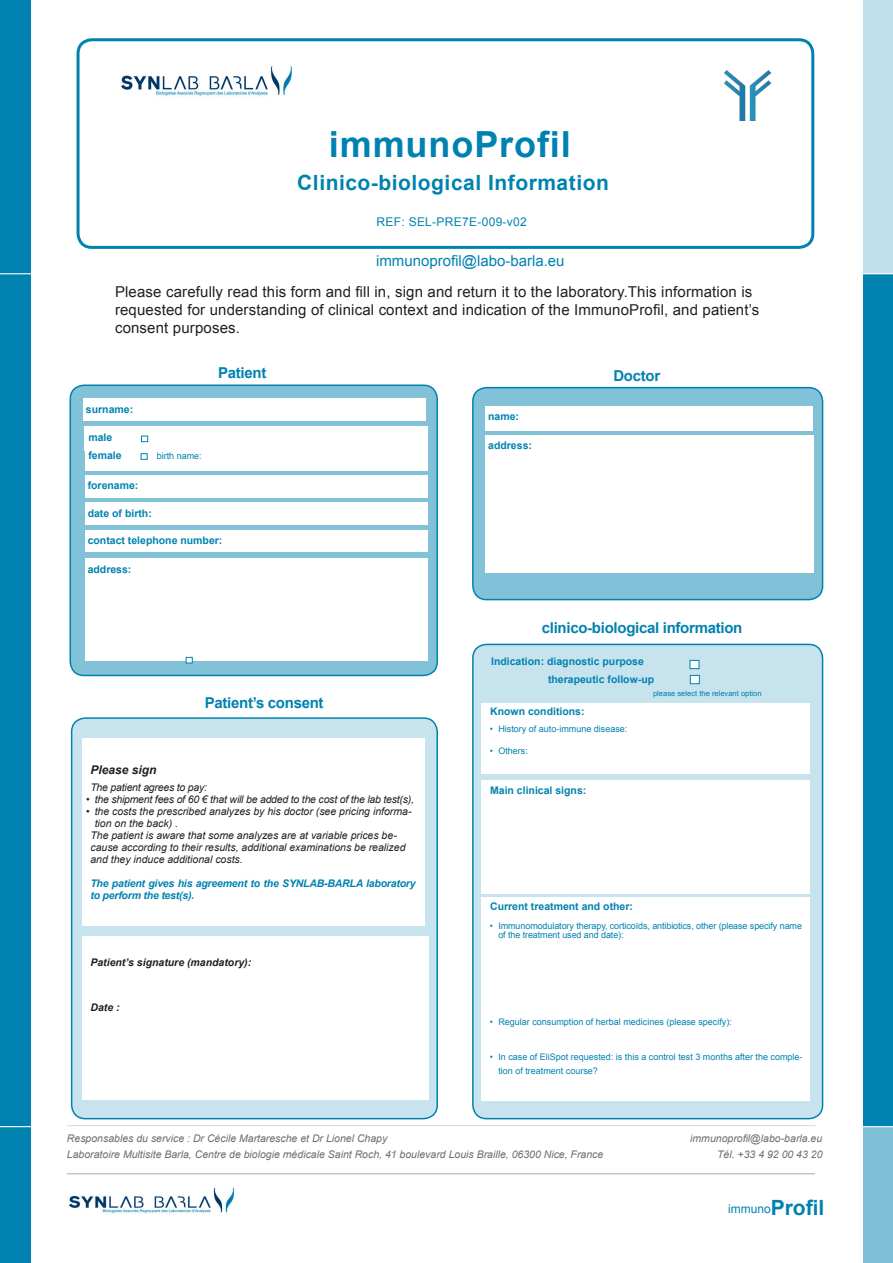
<style>
.page{position:relative;width:893px;height:1263px;background:#fff}
.page>*{position:absolute;margin:0;border:0;box-sizing:border-box;transform-origin:0 0}
.Corps_3{font:700 36px "Arial";letter-spacing:.025em;color:#0082b0}
.Corps_3-2{font:700 21px "Arial";letter-spacing:.025em;color:#0082b0}
.Corps_3-3{font:15px/18px "Arial";letter-spacing:.01em;color:#231f20}
.Titre{font:700 15px "Arial";letter-spacing:-.02em;color:#0082b0}
.Titre-2{font:15px "Arial";color:#0082b0}
.Corps_3-4{font:12px "Arial";letter-spacing:.025em;color:#0082b0}
.Titre-3{font:italic 700 12px "Arial";color:#231f20}
.Titre-4{font:italic 10.5px/12px "Arial";color:#231f20}
.Corps_4{font:italic 10.5px "Arial";color:#6c6d70}
.Titre-5{font:700 10.5px "Arial";color:#0082b0}
.Titre-6{font:italic 10.5px "Arial";letter-spacing:-.02em;color:#231f20}
.Titre-7{font:italic 700 10.5px/12px "Arial";letter-spacing:-.02em;color:#0082b0}
.Titre-8{font:italic 700 10.5px "Arial";color:#231f20}
.Titre-9{font:9px/9px "Arial";color:#0082b0}
.Titre-10{font:7.5px "Arial";color:#0082b0}
.s1{font-weight:700;font-size:21px}
</style>
<div class="page">
<div style="left:863px;top:1126px;width:30px;height:137px;background:#80c1d7"></div>
<div style="left:863px;top:0;width:30px;height:284px;background:#bfe0eb"></div>
<div style="left:0;top:0;width:30px;height:1263px;background:#0082b0"></div>
<div style="left:863px;top:274px;width:30px;height:852px;background:#0082b0"></div>
<hr style="left:67px;top:1173px;width:748px;height:1px;background:#a7a9ac">
<img style="left:69px;top:1187px;width:165px;height:26px">
<hr style="left:0;top:1126px;width:893px;height:1px;background:#fff">
<hr style="left:0;top:273px;width:893px;height:1px;background:#fff">
<div style="left:77px;top:38px;width:737px;height:211px;border:3px solid #0082b0;border-radius:14px"></div>
<img style="left:121px;top:66px;width:171px;height:30px">
<img style="left:724px;top:70px;width:46px;height:50px">
<div style="left:70px;top:385px;width:367px;height:290px;background:#82c2d8;border-radius:14px"></div>
<div style="left:70px;top:384px;width:368px;height:292px;border:2px solid #0082b0;border-radius:14px"></div>
<div style="left:85px;top:426px;width:343px;height:44px;background:#fff"></div>
<svg style="left:141px;top:436px;width:7px;height:6px"></svg>
<div style="left:141px;top:453px;width:7px;height:7px;background:#fff;border:1px solid #0082b0"></div>
<div style="left:85px;top:475px;width:343px;height:23px;background:#fff"></div>
<div style="left:85px;top:502px;width:343px;height:23px;background:#fff"></div>
<div style="left:85px;top:530px;width:343px;height:21px;background:#fff"></div>
<div style="left:85px;top:558px;width:343px;height:103px;background:#fff"></div>
<div style="left:473px;top:644px;width:350px;height:475px;background:#c7e3ee;border-radius:14px"></div>
<div style="left:472px;top:644px;width:351px;height:475px;border:2px solid #0082b0;border-radius:14px"></div>
<div style="left:690px;top:660px;width:9px;height:9px;background:#fff;border:1px solid #0082b0"></div>
<svg style="left:186px;top:657px;width:7px;height:6px"></svg>
<div style="left:481px;top:780px;width:328px;height:113px;background:#fff"></div>
<div style="left:481px;top:897px;width:328px;height:204px;background:#fff"></div>
<div style="left:690px;top:675px;width:10px;height:9px;background:#fff;border:1px solid #0082b0"></div>
<div style="left:473px;top:388px;width:350px;height:212px;background:#82c2d8;border-radius:14px"></div>
<div style="left:472px;top:387px;width:351px;height:213px;border:2px solid #0082b0;border-radius:14px"></div>
<div style="left:485px;top:406px;width:328px;height:24px;background:#fff"></div>
<div style="left:485px;top:435px;width:328px;height:138px;background:#fff"></div>
<div style="left:72px;top:718px;width:365px;height:401px;background:#c7e3ee;border-radius:14px"></div>
<div style="left:71px;top:717px;width:367px;height:402px;border:2px solid #0082b0;border-radius:14px"></div>
<div style="left:82px;top:738px;width:342px;height:188px;background:#fff"></div>
<div style="left:481px;top:703px;width:328px;height:70px;background:#fff"></div>
<div style="left:82px;top:937px;width:347px;height:163px;background:#fff"></div>
<div style="left:83px;top:398px;width:343px;height:23px;background:#fff"></div>
<p class="Corps_3" style="left:329px;top:120px;width:243px">immunoProfil</p>
<p class="Corps_3-2" style="left:297px;top:168px;width:313px">Clinico-biological Information</p>
<p class="Corps_3-4" style="left:376px;top:213px;width:152px">REF: SEL-PRE7E-009-v02</p>
<p class="Titre-2" style="left:376px;top:251px;width:190px">immunoprofil@labo-barla.eu</p>
<p class="Corps_3-3" style="left:115px;top:283px;width:646px">Please carefully read this form and fill in, sign and return it to the laboratory.This information is requested for understanding of clinical context and indication of the ImmunoProfil, and patient’s consent purposes.</p>
<p class="Titre" style="left:218px;top:363px;width:50px">Patient</p>
<p class="Titre" style="left:613px;top:366px;width:48px">Doctor</p>
<p class="Titre-5" style="left:86px;top:402px;width:49px">surname:</p>
<p class="Titre-5" style="left:88px;top:431px;width:25px">male</p>
<p class="Titre-5" style="left:88px;top:448px;width:35px">female</p>
<p class="Titre-9" style="left:157px;top:451px;width:47px">birth name:</p>
<p class="Titre-5" style="left:88px;top:478px;width:52px">forename:</p>
<p class="Titre-5" style="left:88px;top:506px;width:66px">date of birth:</p>
<p class="Titre-5" style="left:88px;top:534px;width:136px">contact telephone number:</p>
<p class="Titre-5" style="left:88px;top:562px;width:45px">address:</p>
<p class="Titre-5" style="left:87px;top:430px;width:52px">surname :</p>
<p class="Titre" style="left:205px;top:693px;width:120px">Patient’s consent</p>
<p class="Titre-3" style="left:90px;top:762px;width:68px">Please sign</p>
<p class="Titre-6" style="left:90px;top:780px;width:118px">The patient agrees to pay:</p>
<p class="Titre-6" style="left:86px;top:792px;width:329px">• the shipment fees of 60 € that will be added to the cost of the lab test(s),</p>
<p class="Titre-4" style="left:95px;top:805px;width:318px;text-indent:-9px">• the costs the prescribed analyzes by his doctor (see pricing informa&shy;tion on the back) .</p>
<p class="Titre-4" style="left:90px;top:829px;width:317px">The patient is aware that some analyzes are at variable prices be&shy;cause according to their results, additional examinations be realized and they induce additional costs.</p>
<p class="Titre-7" style="left:90px;top:877px;width:327px">The patient gives his agreement to the SYNLAB-BARLA laboratory to perform the test(s).</p>
<p class="Titre-8" style="left:90px;top:955px;width:162px">Patient’s signature (mandatory):</p>
<p class="Titre-8" style="left:90px;top:1000px;width:31px">Date :</p>
<p class="Titre-5" style="left:488px;top:409px;width:32px">name:</p>
<p class="Titre-5" style="left:488px;top:438px;width:45px">address:</p>
<p class="Titre" style="left:542px;top:618px;width:202px">clinico-biological information</p>
<p class="Titre-5" style="left:491px;top:655px;width:154px">Indication: diagnostic purpose</p>
<p class="Titre-5" style="left:548px;top:672px;width:108px">therapeutic follow-up</p>
<p class="Titre-5" style="left:490px;top:704px;width:96px">Known conditions:</p>
<p class="Titre-9" style="left:490px;top:725px;width:139px">• History of auto-immune disease:</p>
<p class="Titre-9" style="left:490px;top:747px;width:40px">• Others:</p>
<p class="Titre-5" style="left:490px;top:783px;width:98px">Main clinical signs:</p>
<p class="Titre-10" style="left:653px;top:688px;width:110px">please select the relevant option</p>
<p class="Titre-5" style="left:490px;top:899px;width:144px">Current treatment and other:</p>
<p class="Titre-9" style="left:498px;top:921px;width:305px;text-indent:-9px">• Immunomodulatory therapy, corticoïds, antibiotics, other (please specify name of the treatment used and date):</p>
<p class="Titre-9" style="left:490px;top:1017px;width:244px">• Regular consumption of herbal medicines (please specify):</p>
<p class="Titre-9" style="left:498px;top:1050px;width:306px;line-height:13.5px;text-indent:-9px">• In case of EliSpot requested: is this a control test 3 months after the comple&shy;tion of treatment course?</p>
<p class="Corps_4" style="left:67px;top:1131px;width:322px">Responsables du service : Dr Cécile Martaresche et Dr Lionel Chapy</p>
<p class="Corps_4" style="left:690px;top:1131px;width:134px">immunoprofil@labo-barla.eu</p>
<p class="Corps_4" style="left:67px;top:1147px;width:538px">Laboratoire Multisite Barla, Centre de biologie médicale Saint Roch, 41 boulevard Louis Braille, 06300 Nice, France</p>
<p class="Corps_4" style="left:717px;top:1147px;width:107px">Tél. +33 4 92 00 43 20</p>
<p class="Corps_3-4" style="left:728px;top:1201px;width:98px">immuno<span class="s1">Profil</span></p>
</div>
